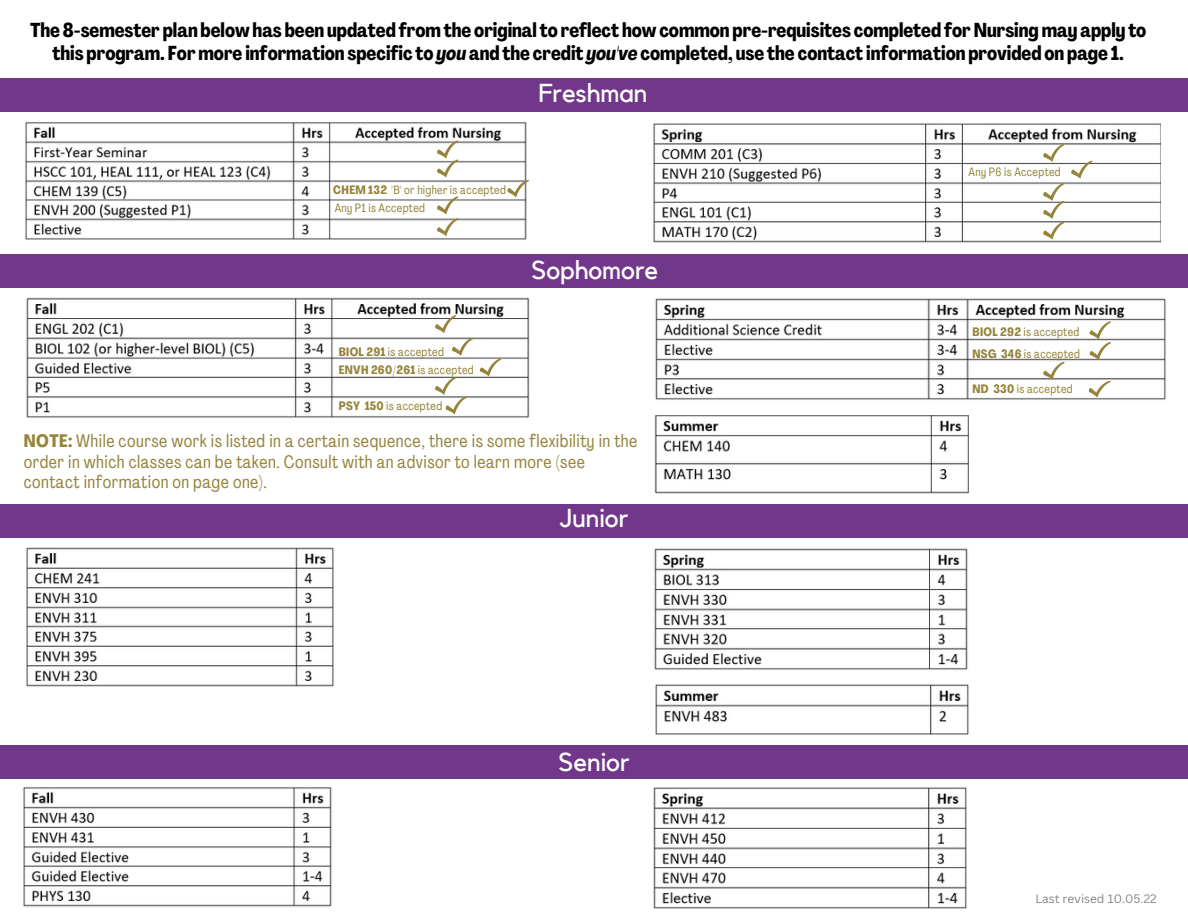
<style>
.page{position:relative;width:1188px;height:918px;background:#fff}
.page>*{position:absolute;margin:0;border:0;box-sizing:border-box;transform-origin:0 0}
.t1{font:25.95px "Kollektif";letter-spacing:-.005em;color:#fff}
.t2{font:700 19.95px/23.7px "Agrandir Tight";letter-spacing:-.005em;color:#000;text-align:center}
.t3{font:17.85px/20.2px "Agrandir Tight";letter-spacing:.025em;color:#96843c}
.t4{font:12px/22px "Agrandir Tight";letter-spacing:.025em;color:#96843c}
.t5{font:700 12px "Agrandir Tight";letter-spacing:.025em;color:#96843c}
.t6{font:11.85px "Canva Sans";color:#858585}
.s1{font-style:italic}
.s2{font-weight:700}
.s3{font-weight:400}
</style>
<div class="page">
<div style="left:0;top:78px;width:1188px;height:34px;background:#70378b"></div>
<div style="left:0;top:254px;width:1188px;height:34px;background:#70378b"></div>
<div style="left:0;top:504px;width:1188px;height:34px;background:#70378b"></div>
<div style="left:0;top:745px;width:1188px;height:34px;background:#70378b"></div>
<img style="left:654px;top:415px;width:314px;height:79px">
<img style="left:26px;top:547px;width:308px;height:140px">
<img style="left:654px;top:548px;width:314px;height:122px">
<img style="left:655px;top:298px;width:511px;height:102px">
<svg style="left:1090px;top:321px;width:21px;height:39px"></svg>
<svg style="left:1043px;top:362px;width:22px;height:18px"></svg>
<svg style="left:1088px;top:379px;width:23px;height:20px"></svg>
<img style="left:26px;top:298px;width:504px;height:120px">
<svg style="left:435px;top:315px;width:38px;height:41px"></svg>
<svg style="left:480px;top:359px;width:21px;height:18px"></svg>
<svg style="left:435px;top:377px;width:32px;height:37px"></svg>
<img style="left:655px;top:684px;width:314px;height:50px">
<img style="left:23px;top:787px;width:309px;height:120px">
<img style="left:654px;top:787px;width:312px;height:121px">
<img style="left:653px;top:123px;width:508px;height:119px">
<svg style="left:1043px;top:144px;width:22px;height:18px"></svg>
<svg style="left:1071px;top:161px;width:21px;height:18px"></svg>
<svg style="left:1043px;top:183px;width:22px;height:57px"></svg>
<img style="left:26px;top:122px;width:500px;height:118px">
<svg style="left:437px;top:141px;width:21px;height:37px"></svg>
<svg style="left:507px;top:179px;width:22px;height:19px"></svg>
<svg style="left:437px;top:196px;width:21px;height:40px"></svg>
<p class="t2" style="left:30px;top:20px;width:1118px">The 8-semester plan belowhas been updated fromthe original to reflect howcommon pre-requisites completed forNursingmay apply to this program. Formore information specific to <span class="s1">you</span> and the credit <span class="s1">you've</span> completed, use the contact information provided on page 1.</p>
<h1 class="t1" style="left:538px;top:81px;width:111px">Freshman</h1>
<p class="t4" style="left:333px;top:182px;width:174px;line-height:18.3px"><span class="s2">CHEM 132</span> 'B' or higher is accepted<br>Any P1 is Accepted</p>
<p class="t4" style="left:339px;top:342px;width:107px"><span class="s2">BIOL 291</span> is accepted</p>
<p class="t5" style="left:339px;top:365px;width:136px">ENVH 260/261 <span class="s3">is accepted</span></p>
<p class="t4" style="left:339px;top:396px;width:105px"><span class="s2">PSY 150</span> is accepted</p>
<h1 class="t1" style="left:532px;top:258px;width:128px">Sophomore</h1>
<p class="t3" style="left:24px;top:433px;width:615px"><span class="s2">NOTE:</span> While course work is listed in a certain sequence, there is some flexibility in the order in which classes can be taken. Consult with an advisor to learn more (see contact information on page one).</p>
<h1 class="t1" style="left:560px;top:506px;width:70px">Junior</h1>
<h1 class="t1" style="left:558px;top:750px;width:73px">Senior</h1>
<p class="t4" style="left:969px;top:162px;width:94px">Any P6 is Accepted</p>
<p class="t4" style="left:973px;top:321px;width:109px"><span class="s2">BIOL 292</span> is accepted<br><span class="s2">NSG 346</span> is accepted</p>
<p class="t4" style="left:973px;top:379px;width:102px"><span class="s2">ND 330</span> is accepted</p>
<p class="t6" style="left:1036px;top:891px;width:123px">Last revised 10.05.22</p>
</div>
